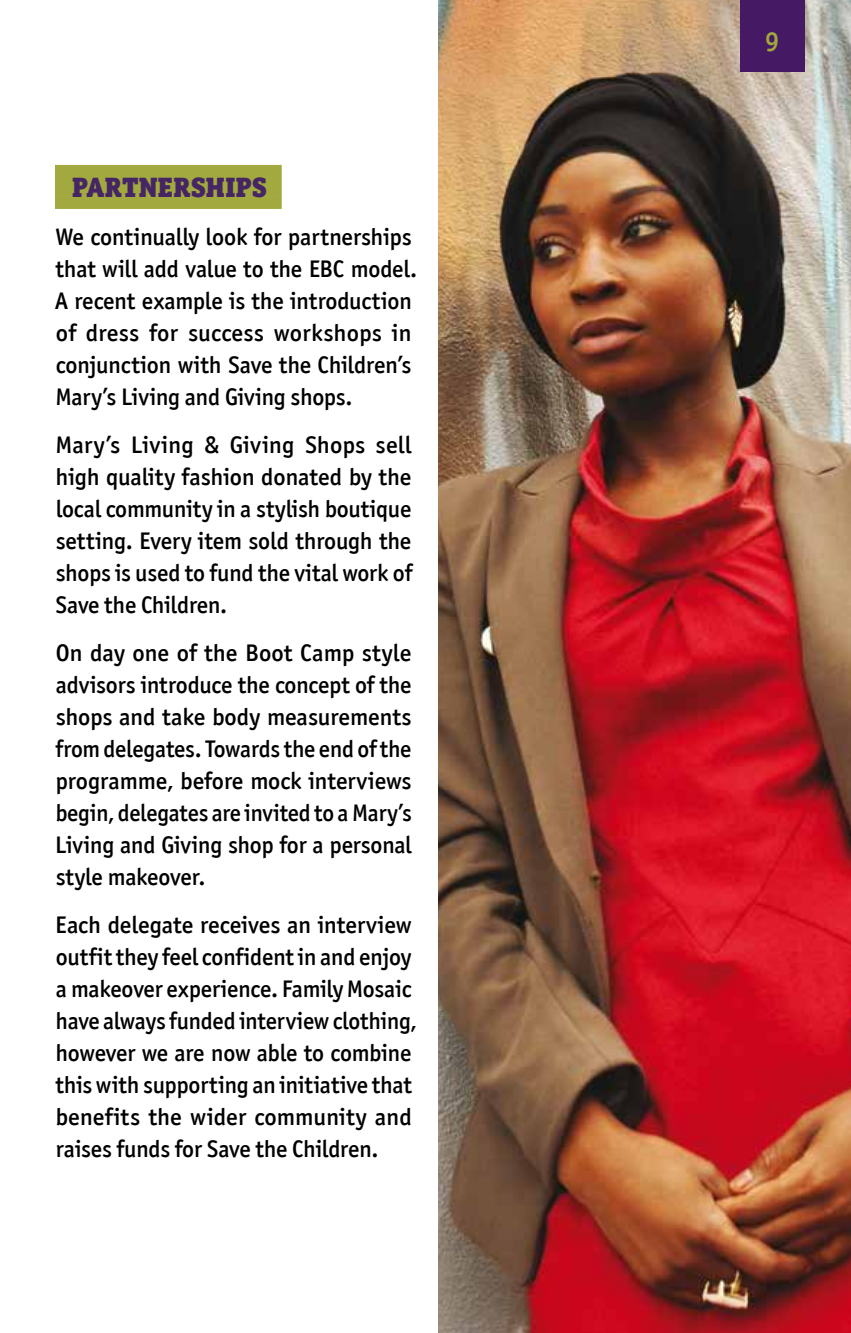
<style>
.page{position:relative;width:851px;height:1333px;background:#fff}
.page>*{position:absolute;margin:0;border:0;box-sizing:border-box;transform-origin:0 0}
.t1{font:900 28px "ITC Officina Serif";letter-spacing:.005em;color:#462564}
.t2{font:500 28px "ITC Officina Sans";color:#a2a93f}
.t3{font:500 24px/32px "ITC Officina Sans";letter-spacing:-.005em;color:#000}
</style>
<div class="page">
<img style="left:438px;top:0;width:412px;height:1332px">
<div style="left:740px;top:0;width:64px;height:71px;background:#461964"></div>
<div style="left:55px;top:165px;width:227px;height:32px;background:#a2a93f"></div>
<div style="left:55px;top:197px;width:227px;height:12px;background:#a2a93f"></div>
<p class="t1" style="left:72px;top:169px;width:196px">PARTNERSHI PS</p>
<p class="t3" style="left:55px;top:221px;width:364px">We continually look for partnerships that will add value to the EBC model.<br>A recent example is the introduction of dress for success workshops in conjunction with Save the Children’s Mary’s Living and Giving shops.</p>
<p class="t3" style="left:55px;top:429px;width:358px;text-align:justify">Mary’s Living &amp; Giving Shops sell high quality fashion donated by the local community in a stylish boutique setting. Every item sold through the shops is used to fund the vital work of Save the Children.</p>
<p class="t3" style="left:55px;top:637px;width:358px;text-align:justify">On day one of the Boot Camp style advisors introduce the concept of the shops and take body measurements from delegates. Towards the end of the programme, before mock interviews begin, delegates are invited to a Mary’s Living and Giving shop for a personal style makeover.</p>
<p class="t3" style="left:55px;top:909px;width:363px">Each delegate receives an interview outfit they feel confident in and enjoy a makeover experience. Family Mosaic have always funded interview clothing, however we are now able to combine this with supporting an initiative that benefits the wider community and raises funds for Save the Children.</p>
<p class="t2" style="left:764px;top:25px;width:16px">9</p>
</div>
